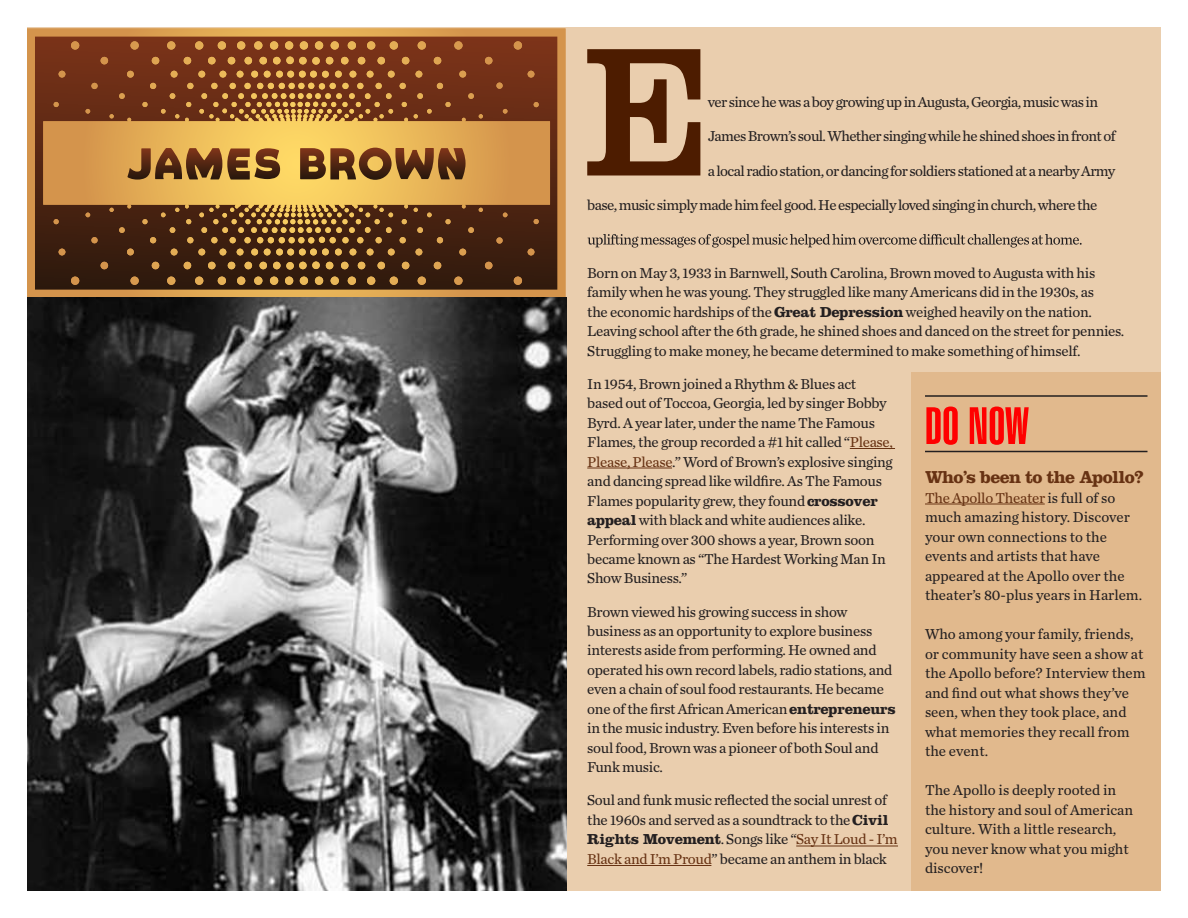
<style>
.page{position:relative;width:1188px;height:918px;background:#fff}
.page>*{position:absolute;margin:0;border:0;box-sizing:border-box;transform-origin:0 0}
.t1{font:190.5px "Clarendon LT Std";color:#4d1c00;scale:.9 1}
.t2{font:900 extra-condensed 51px "Swiss 911 BT";color:#f00}
.t3{font:700 18px "Clarendon LT Std";letter-spacing:-.04em;color:#673213}
.t4{font:15px/19.5px "Chronicle Text G2";letter-spacing:-.02em;color:#231f20}
.t5{font:15px/19.5px "Chronicle Text G2";color:#231f20}
.t6{font:15px "Chronicle Text G2";letter-spacing:-.04em;color:#231f20}
.t7{font:700 15px "Clarendon LT Std";letter-spacing:-.02em;color:#231f20}
.s1{font-family:"Clarendon LT Std";font-weight:700}
.s2{color:#673213}
.s3{font-family:"Chronicle Text G2";font-weight:400}
.s4{font-family:"Chronicle Text G2";font-weight:400;color:#673213}
</style>
<div class="page">
<div style="left:27px;top:27px;width:1134px;height:864px;background:#eaceae"></div>
<svg style="left:27px;top:28px;width:539px;height:270px;background:#8f5d2e"></svg>
<svg style="left:127px;top:148px;width:153px;height:32px;background:#906330"></svg>
<svg style="left:300px;top:148px;width:166px;height:32px;background:#8b5e2d"></svg>
<img style="left:27px;top:298px;width:540px;height:593px">
<hr style="left:850px;top:448px;width:45px;height:1px;background:#673213">
<hr style="left:587px;top:468px;width:85px;height:1px;background:#673213">
<hr style="left:796px;top:846px;width:102px;height:1px;background:#673213">
<hr style="left:587px;top:865px;width:124px;height:1px;background:#673213">
<svg style="left:588px;top:234px;width:494px;height:14px"></svg>
<div style="left:912px;top:373px;width:249px;height:518px;background:#e1b98d"></div>
<hr style="left:925px;top:395px;width:223px;height:2px;background:#231f20">
<hr style="left:925px;top:451px;width:223px;height:1px;background:#231f20">
<hr style="left:925px;top:504px;width:120px;height:1px;background:#673213">
<h1 class="t1" style="left:584px;top:0;width:139px">E</h1>
<p class="t6" style="left:708px;top:90px;width:392px">ver since he was a boy growing up in Augusta, Georgia, music was in</p>
<p class="t6" style="left:708px;top:125px;width:409px">James Brown’s soul. Whether singing while he shined shoes in front of</p>
<p class="t6" style="left:708px;top:159px;width:409px">a local radio station, or dancing for soldiers stationed at a nearby Army</p>
<p class="t6" style="left:587px;top:194px;width:512px">base, music simply made him feel good. He especially loved singing in church, where the</p>
<p class="t4" style="left:587px;top:262px;width:539px">Born on May 3, 1933 in Barnwell, South Carolina, Brown moved to Augusta with his family when he was young. They struggled like many Americans did in the 1930s, as<br>the economic hardships of the<span class="s1">Great Depression</span> weighed heavily on the nation.<br>Leaving school after the 6th grade, he shined shoes and danced on the street for pennies.<br>Struggling to make money, he became determined to make something of himself.</p>
<p class="t4" style="left:587px;top:373px;width:307px">In 1954, Brown joined a Rhythm &amp; Blues act based out of Toccoa, Georgia, led by singer Bobby Byrd. A year later, under the name The Famous Flames, the group recorded a #1 hit called “<span class="s2">Please, Please, Please</span>.” Word of Brown’s explosive singing and dancing spread like wildfire. As The Famous Flames popularity grew, they found <span class="s1">crossover appeal</span> with black and white audiences alike.<br>Performing over 300 shows a year, Brown soon became known as “The Hardest Working Man In Show Business.”</p>
<p class="t4" style="left:587px;top:601px;width:310px">Brown viewed his growing success in show business as an opportunity to explore business interests aside from performing. He owned and operated his own record labels, radio stations, and even a chain of soul food restaurants. He became one of the first African American<span class="s1">entrepreneurs </span>in the music industry. Even before his interests in soul food, Brown was a pioneer of both Soul and Funk music.</p>
<p class="t4" style="left:587px;top:790px;width:303px">Soul and funk music reflected the social unrest of the 1960s and served as a soundtrack to the<span class="s1">Civil</span></p>
<p class="t7" style="left:587px;top:830px;width:312px">Rights Movement<span class="s3">. Songs like “</span><span class="s4">Say It Loud - I’m</span></p>
<p class="t4" style="left:587px;top:848px;width:301px"><span class="s2">Black and I’m Proud</span>” became an anthem in black</p>
<h2 class="t2" style="left:925px;top:398px;width:105px">DO NOW</h2>
<p class="t3" style="left:925px;top:466px;width:221px">Who’s been to the Apollo?</p>
<p class="t5" style="left:925px;top:487px;width:219px"><span class="s2">The Apollo Theater</span> is full of so much amazing history. Discover your own connections to the events and artists that have appeared at the Apollo over the theater’s 80-plus years in Harlem.</p>
<p class="t5" style="left:925px;top:623px;width:222px">Who among your family, friends, or community have seen a show at the Apollo before? Interview them and find out what shows they’ve seen, when they took place, and what memories they recall from the event.</p>
<p class="t5" style="left:925px;top:779px;width:210px">The Apollo is deeply rooted in the history and soul of American culture. With a little research, you never know what you might discover!</p>
</div>
